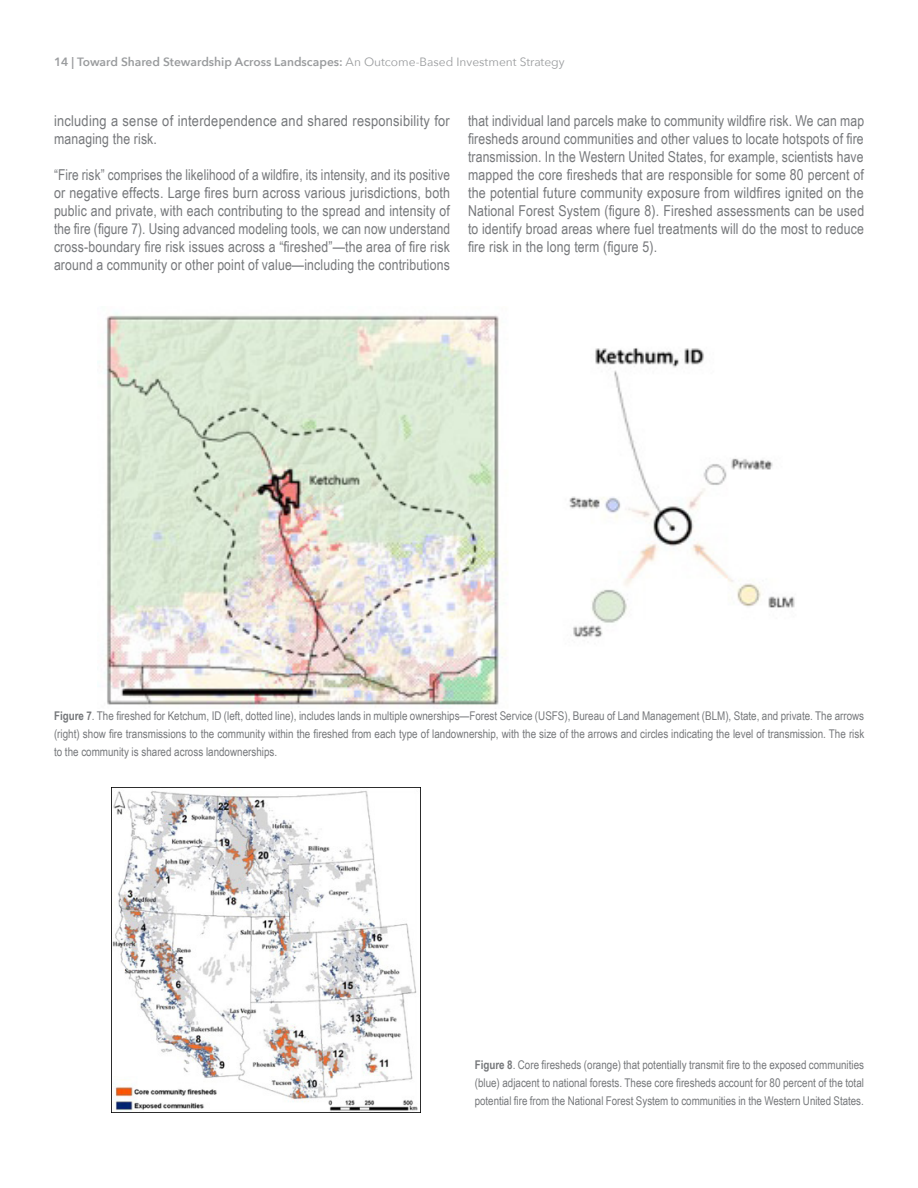
<style>
.page{position:relative;width:918px;height:1188px;background:#fff}
.page>*{position:absolute;margin:0;border:0;box-sizing:border-box;transform-origin:0 0}
.t1{font:15px/18px "Arial Narrow";letter-spacing:.01em;color:#76787b;text-align:justify}
.t2{font:15px/18px "Arial Narrow";letter-spacing:.01em;color:#76787b;scale:1.05 1}
.t3{font:12px/18px "Arial Narrow";color:#76787b;text-align:justify}
.Header_Master_page{font:600 12px "Avenir Next";color:#9a9c9e}
.s1{font-weight:400}
.s2{font-weight:700}
</style>
<div class="page">
<img style="left:98px;top:312px;width:697px;height:395px">
<img style="left:112px;top:787px;width:309px;height:326px">
<p class="Header_Master_page" style="left:54px;top:52px;width:512px">14 | Toward Shared Stewardship Across Landscapes: <span class="s1">An Outcome-Based Investment Strategy</span></p>
<p class="t2" style="left:54px;top:111px;width:379px">including a sense of interdependence and shared responsibility for managing the risk.</p>
<p class="t1" style="left:54px;top:165px;width:398px">“Fire risk” comprises the likelihood of a wildfire, its intensity, and its positive or negative effects. Large fires burn across various jurisdictions, both public and private, with each contributing to the spread and intensity of the fire (figure 7). Using advanced modeling tools, we can now understand cross-boundary fire risk issues across a “fireshed”—the area of fire risk around a community or other point of value—including the contributions</p>
<p class="t1" style="left:468px;top:111px;width:398px">that individual land parcels make to community wildfire risk. We can map firesheds around communities and other values to locate hotspots of fire transmission. In the Western United States, for example, scientists have mapped the core firesheds that are responsible for some 80 percent of the potential future community exposure from wildfires ignited on the National Forest System (figure 8). Fireshed assessments can be used to identify broad areas where fuel treatments will do the most to reduce fire risk in the long term (figure 5).</p>
<p class="t3" style="left:54px;top:706px;width:812px"><span class="s2">Figure 7</span>. The fireshed for Ketchum, ID (left, dotted line), includes lands in multiple ownerships—Forest Service (USFS), Bureau of Land Management (BLM), State, and private. The arrows (right) show fire transmissions to the community within the fireshed from each type of landownership, with the size of the arrows and circles indicating the level of transmission. The risk to the community is shared across landownerships.</p>
<p class="t3" style="left:475px;top:1055px;width:391px"><span class="s2">Figure 8</span>. Core firesheds (orange) that potentially transmit fire to the exposed communities (blue) adjacent to national forests. These core firesheds account for 80 percent of the total potential fire from the National Forest System to communities in the Western United States.</p>
</div>
